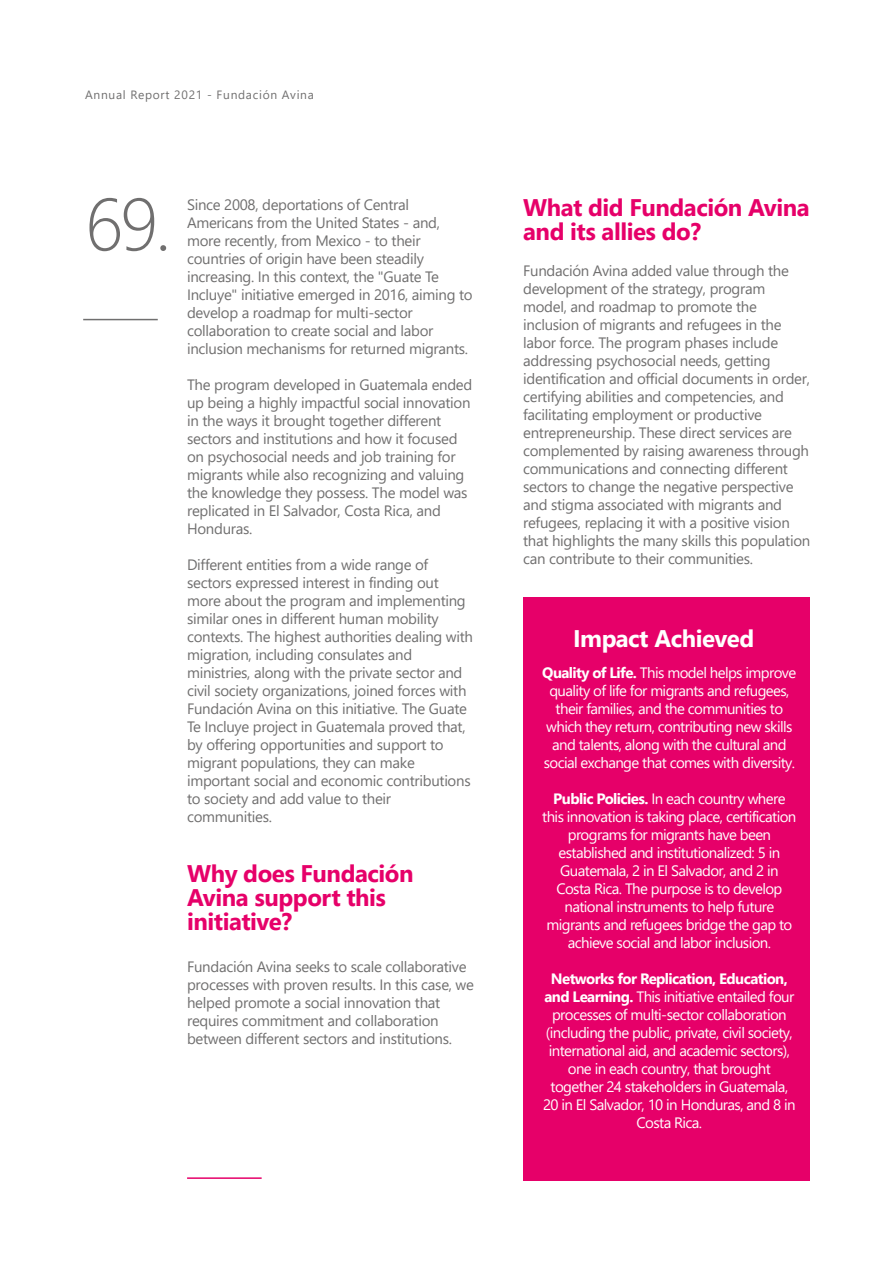
<style>
.page{position:relative;width:893px;height:1263px;background:#fff}
.page>*{position:absolute;margin:0;border:0;box-sizing:border-box;transform-origin:0 0}
.t1{font:300 73.65px "Segoe UI";color:#706f6f}
.t2{font:700 24px/24px "Segoe UI";letter-spacing:-.02em;color:#e60069}
.t3{font:700 24px "Segoe UI";letter-spacing:-.02em;color:#fff}
.t4{font:15px/18px "Segoe UI";letter-spacing:-.02em;color:#706f6f}
.t5{font:15px/18px "Segoe UI";letter-spacing:-.04em;color:#fff;text-align:center}
.t6{font:12px "Segoe UI";letter-spacing:.06em;color:#706f6f}
.s1{font-weight:700}
</style>
<div class="page">
<div style="left:523px;top:597px;width:287px;height:583px;background:#e60069"></div>
<hr style="left:83px;top:319px;width:75px;height:1px;background:#706f6f">
<hr style="left:187px;top:1177px;width:75px;height:2px;background:#e60069">
<p class="t6" style="left:85px;top:84px;width:230px">Annual Report 2021 - Fundación Avina</p>
<h1 class="t1" style="left:85px;top:155px;width:88px">69.</h1>
<p class="t4" style="left:187px;top:195px;width:287px">Since 2008, deportations of Central Americans from the United States - and, more recently, from Mexico - to their countries of origin have been steadily increasing. In this context, the "Guate Te Incluye" initiative emerged in 2016, aiming to develop a roadmap for multi-sector collaboration to create social and labor inclusion mechanisms for returned migrants.</p>
<p class="t4" style="left:187px;top:375px;width:287px">The program developed in Guatemala ended up being a highly impactful social innovation in the ways it brought together different sectors and institutions and how it focused on psychosocial needs and job training for migrants while also recognizing and valuing the knowledge they possess. The model was replicated in El Salvador, Costa Rica, and Honduras.</p>
<p class="t4" style="left:187px;top:555px;width:287px">Different entities from a wide range of sectors expressed interest in finding out more about the program and implementing similar ones in different human mobility contexts. The highest authorities dealing with migration, including consulates and ministries, along with the private sector and civil society organizations, joined forces with Fundación Avina on this initiative. The Guate Te Incluye project in Guatemala proved that, by offering opportunities and support to migrant populations, they can make important social and economic contributions to society and add value to their communities.</p>
<h2 class="t2" style="left:187px;top:861px;width:228px">Why does Fundación<br>Avina support this initiative?</h2>
<p class="t4" style="left:187px;top:957px;width:288px">Fundación Avina seeks to scale collaborative processes with proven results. In this case, we helped promote a social innovation that requires commitment and collaboration between different sectors and institutions.</p>
<h2 class="t2" style="left:523px;top:195px;width:288px">What did Fundación Avina and its allies do?</h2>
<p class="t4" style="left:523px;top:261px;width:289px">Fundación Avina added value through the development of the strategy, program model, and roadmap to promote the inclusion of migrants and refugees in the labor force. The program phases include addressing psychosocial needs, getting identification and official documents in order, certifying abilities and competencies, and facilitating employment or productive entrepreneurship. These direct services are complemented by raising awareness through communications and connecting different sectors to change the negative perspective and stigma associated with migrants and refugees, replacing it with a positive vision that highlights the many skills this population can contribute to their communities.</p>
<h2 class="t3" style="left:573px;top:621px;width:183px">Impact Achieved</h2>
<p class="t5" style="left:542px;top:662px;width:256px"><span class="s1">Quality of Life.</span> This model helps improve quality of life for migrants and refugees, their families, and the communities to which they return, contributing new skills and talents, along with the cultural and social exchange that comes with diversity.</p>
<p class="t5" style="left:542px;top:788px;width:256px"><span class="s1">Public Policies.</span> In each country where this innovation is taking place, certification programs for migrants have been established and institutionalized: 5 in Guatemala, 2 in El Salvador, and 2 in Costa Rica. The purpose is to develop national instruments to help future migrants and refugees bridge the gap to achieve social and labor inclusion.</p>
<p class="t5" style="left:543px;top:968px;width:254px"><span class="s1">Networks for Replication, Education, and Learning.</span> This initiative entailed four processes of multi-sector collaboration (including the public, private, civil society, international aid, and academic sectors), one in each country, that brought together 24 stakeholders in Guatemala, 20 in El Salvador, 10 in Honduras, and 8 in Costa Rica.</p>
</div>
